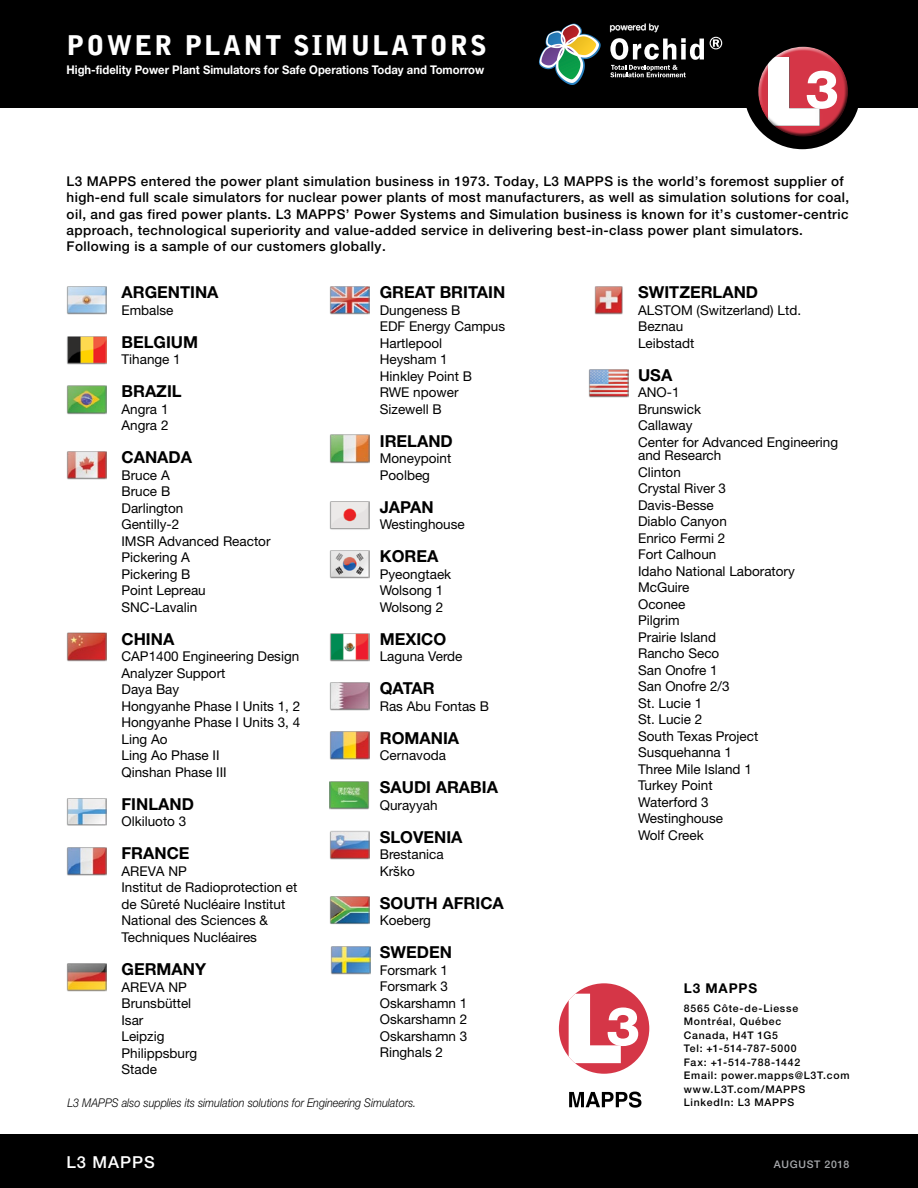
<style>
.page{position:relative;width:918px;height:1188px;background:#fff}
.page>*{position:absolute;margin:0;border:0;box-sizing:border-box;transform-origin:0 0}
.t1{font:900 27px "Bell Gothic Std";letter-spacing:.08em;color:#fff}
.t2{font:700 16.5px "Helvetica Neue LT Std";color:#000}
.t3{font:500 16.5px "Helvetica Neue LT Std";letter-spacing:.06em;color:#fff}
.t4{font:13.5px/16.5px "Helvetica Neue LT Std";color:#000}
.Paragraph_text{font:500 13.5px/16.2px "Helvetica Neue LT Std";letter-spacing:.03em;color:#000}
.Contact_-_Division_N{font:700 13.5px "Helvetica Neue LT Std";letter-spacing:.07em;color:#000}
.Paragraph_text-2{font:italic 300 12px "Helvetica Neue LT Std";color:#000;scale:.9 1}
.Product_Description{font:700 12px "Helvetica Neue LT Std";color:#fff;scale:.94 1}
.Contact_Info_text{font:500 10.5px "Helvetica Neue LT Std";letter-spacing:.07em;color:#000}
.t5{font:500 10.5px "Helvetica Neue LT Std";letter-spacing:.07em;color:#a7a9ac}
.t6{font:500 9px "Helvetica Neue LT Std";color:#fff}
</style>
<div class="page">
<div style="left:559px;top:983px;width:90px;height:91px;background:#d53647;border-radius:50%"></div>
<svg style="left:569px;top:994px;width:69px;height:69px"></svg>
<svg style="left:569px;top:1092px;width:72px;height:15px"></svg>
<div style="left:0;top:0;width:918px;height:108px;background:#000"></div>
<div style="left:744px;top:33px;width:117px;height:116px;background:#000;border-radius:50%"></div>
<div style="left:757px;top:47px;width:88px;height:82px;background:#fff;opacity:.75"></div>
<div style="left:759px;top:54px;width:90px;height:84px;background:#000;opacity:.75"></div>
<div style="left:0;top:1134px;width:918px;height:54px;background:#000"></div>
<img style="left:67px;top:385px;width:40px;height:30px">
<img style="left:67px;top:286px;width:40px;height:29px">
<img style="left:67px;top:336px;width:40px;height:29px">
<img style="left:67px;top:451px;width:40px;height:29px">
<img style="left:67px;top:632px;width:40px;height:30px">
<img style="left:67px;top:798px;width:40px;height:27px">
<img style="left:67px;top:847px;width:40px;height:29px">
<img style="left:67px;top:963px;width:40px;height:29px">
<img style="left:329px;top:286px;width:40px;height:29px">
<img style="left:329px;top:434px;width:41px;height:30px">
<img style="left:329px;top:501px;width:40px;height:29px">
<img style="left:329px;top:633px;width:40px;height:29px">
<img style="left:329px;top:550px;width:40px;height:29px">
<img style="left:329px;top:682px;width:40px;height:29px">
<img style="left:329px;top:731px;width:40px;height:29px">
<img style="left:329px;top:781px;width:41px;height:29px">
<img style="left:329px;top:830px;width:40px;height:30px">
<img style="left:329px;top:896px;width:40px;height:28px">
<img style="left:330px;top:946px;width:40px;height:29px">
<img style="left:594px;top:286px;width:29px;height:29px">
<img style="left:588px;top:369px;width:40px;height:29px">
<svg style="left:539px;top:24px;width:57px;height:59px"></svg>
<svg style="left:710px;top:37px;width:12px;height:12px"></svg>
<svg style="left:610px;top:38px;width:94px;height:39px"></svg>
<svg style="left:610px;top:24px;width:49px;height:8px"></svg>
<p class="t1" style="left:66px;top:29px;width:422px">POWER PLANT SIMULATORS</p>
<p class="Product_Description" style="left:66px;top:63px;width:446px">High-fidelity Power Plant Simulators for Safe Operations Today and Tomorrow</p>
<p class="t6" style="left:610px;top:21px;width:51px">powered by</p>
<p class="Paragraph_text" style="left:67px;top:173px;width:784px">L3 MAPPS entered the power plant simulation business in 1973. Today, L3 MAPPS is the world’s foremost supplier of high-end full scale simulators for nuclear power plants of most manufacturers, as well as simulation solutions for coal, oil, and gas fired power plants. L3 MAPPS’ Power Systems and Simulation business is known for it’s customer-centric approach, technological superiority and value-added service in delivering best-in-class power plant simulators.<br>Following is a sample of our customers globally.</p>
<p class="t2" style="left:122px;top:282px;width:99px">ARGENTINA</p>
<p class="t4" style="left:122px;top:302px;width:54px">Embalse</p>
<p class="t2" style="left:122px;top:332px;width:78px">BELGIUM</p>
<p class="t4" style="left:122px;top:351px;width:61px">Tihange 1</p>
<p class="t2" style="left:122px;top:381px;width:62px">BRAZIL</p>
<p class="t4" style="left:122px;top:401px;width:49px">Angra 1</p>
<p class="t4" style="left:122px;top:417px;width:49px">Angra 2</p>
<p class="t2" style="left:122px;top:447px;width:72px">CANADA</p>
<p class="t4" style="left:122px;top:467px;width:151px">Bruce A<br>Bruce B<br>Darlington<br>Gentilly-2<br>IMSR Advanced Reactor<br>Pickering A<br>Pickering B<br>Point Lepreau<br>SNC-Lavalin</p>
<p class="t2" style="left:122px;top:629px;width:54px">CHINA</p>
<p class="t4" style="left:122px;top:648px;width:180px">CAP1400 Engineering Design<br>Analyzer Support<br>Daya Bay<br>Hongyanhe Phase I Units 1, 2<br>Hongyanhe Phase I Units 3, 4<br>Ling Ao<br>Ling Ao Phase II<br>Qinshan Phase III</p>
<p class="t2" style="left:122px;top:794px;width:74px">FINLAND</p>
<p class="t4" style="left:122px;top:813px;width:66px">Olkiluoto 3</p>
<p class="t2" style="left:122px;top:843px;width:70px">FRANCE</p>
<p class="t4" style="left:122px;top:863px;width:177px">AREVA NP<br>Institut de Radioprotection et de Sûreté Nucléaire Institut<br>National des Sciences &amp;<br>Techniques Nucléaires</p>
<p class="t2" style="left:122px;top:959px;width:86px">GERMANY</p>
<p class="t4" style="left:122px;top:978px;width:77px">AREVA NP<br>Brunsbüttel<br>Isar<br>Leipzig<br>Philippsburg<br>Stade</p>
<p class="t2" style="left:380px;top:282px;width:127px">GREAT BRITAIN</p>
<p class="t4" style="left:380px;top:302px;width:82px">Dungeness B</p>
<p class="t4" style="left:380px;top:318px;width:127px">EDF Energy Campus</p>
<p class="t4" style="left:380px;top:335px;width:94px">Hartlepool<br>Heysham 1<br>Hinkley Point B<br>RWE npower<br>Sizewell B</p>
<p class="t2" style="left:380px;top:431px;width:75px">IRELAND</p>
<p class="t4" style="left:380px;top:450px;width:73px">Moneypoint<br>Poolbeg</p>
<p class="t2" style="left:380px;top:497px;width:55px">JAPAN</p>
<p class="t4" style="left:380px;top:516px;width:86px">Westinghouse</p>
<p class="t2" style="left:380px;top:546px;width:60px">KOREA</p>
<p class="t4" style="left:380px;top:566px;width:73px">Pyeongtaek</p>
<p class="t4" style="left:380px;top:582px;width:65px">Wolsong 1</p>
<p class="t4" style="left:380px;top:599px;width:65px">Wolsong 2</p>
<p class="t2" style="left:380px;top:629px;width:68px">MEXICO</p>
<p class="t4" style="left:380px;top:648px;width:84px">Laguna Verde</p>
<p class="t2" style="left:380px;top:678px;width:56px">QATAR</p>
<p class="t4" style="left:380px;top:698px;width:111px">Ras Abu Fontas B</p>
<p class="t2" style="left:380px;top:728px;width:81px">ROMANIA</p>
<p class="t4" style="left:380px;top:747px;width:68px">Cernavoda</p>
<p class="t2" style="left:380px;top:777px;width:120px">SAUDI ARABIA</p>
<p class="t4" style="left:380px;top:797px;width:59px">Qurayyah</p>
<p class="t2" style="left:380px;top:827px;width:84px">SLOVENIA</p>
<p class="t4" style="left:380px;top:846px;width:66px">Brestanica<br>Krško</p>
<p class="t2" style="left:380px;top:893px;width:126px">SOUTH AFRICA</p>
<p class="t4" style="left:380px;top:912px;width:53px">Koeberg</p>
<p class="t2" style="left:380px;top:942px;width:74px">SWEDEN</p>
<p class="t4" style="left:380px;top:962px;width:70px">Forsmark 1<br>Forsmark 3</p>
<p class="t4" style="left:380px;top:995px;width:89px;text-align:justify">Oskarshamn 1<br>Oskarshamn 2<br>Oskarshamn 3<br>Ringhals 2</p>
<p class="t2" style="left:638px;top:282px;width:122px">SWITZERLAND</p>
<p class="t4" style="left:638px;top:302px;width:164px">ALSTOM (Switzerland) Ltd.<br>Beznau</p>
<p class="t4" style="left:638px;top:335px;width:58px">Leibstadt</p>
<p class="t2" style="left:638px;top:365px;width:36px">USA</p>
<p class="t4" style="left:638px;top:384px;width:202px">ANO-1<br>Brunswick<br>Callaway<br>Center for Advanced Engineering</p>
<p class="t4" style="left:638px;top:447px;width:158px">and Research<br>Clinton<br>Crystal River 3<br>Davis-Besse<br>Diablo Canyon<br>Enrico Fermi 2<br>Fort Calhoun<br>Idaho National Laboratory<br>McGuire<br>Oconee<br>Pilgrim<br>Prairie Island<br>Rancho Seco<br>San Onofre 1<br>San Onofre 2/3<br>St. Lucie 1</p>
<p class="t4" style="left:638px;top:711px;width:66px">St. Lucie 2</p>
<p class="t4" style="left:638px;top:728px;width:122px">South Texas Project<br>Susquehanna 1<br>Three Mile Island 1<br>Turkey Point<br>Waterford 3</p>
<p class="t4" style="left:638px;top:810px;width:86px">Westinghouse<br>Wolf Creek</p>
<p class="Contact_-_Division_N" style="left:684px;top:979px;width:75px">L3 MAPPS</p>
<p class="Contact_Info_text" style="left:684px;top:1002px;width:116px">8565 Côte-de-Liesse</p>
<p class="Contact_Info_text" style="left:684px;top:1015px;width:99px">Montréal, Québec</p>
<p class="Contact_Info_text" style="left:684px;top:1029px;width:96px">Canada, H4T 1G5</p>
<p class="Contact_Info_text" style="left:684px;top:1042px;width:114px">Tel: +1-514-787-5000</p>
<p class="Contact_Info_text" style="left:684px;top:1056px;width:118px">Fax: +1-514-788-1442</p>
<p class="Contact_Info_text" style="left:684px;top:1069px;width:167px">Email: power.mapps@L3T.com</p>
<p class="Contact_Info_text" style="left:684px;top:1083px;width:123px">www.L3T.com/MAPPS</p>
<p class="Contact_Info_text" style="left:684px;top:1096px;width:112px">LinkedIn: L3 MAPPS</p>
<p class="Paragraph_text-2" style="left:68px;top:1096px;width:389px">L3 MAPPS also supplies its simulation solutions for Engineering Simulators.</p>
<p class="t3" style="left:66px;top:1152px;width:90px">L3 MAPPS</p>
<p class="t5" style="left:774px;top:1158px;width:77px">AUGUST 2018</p>
</div>
